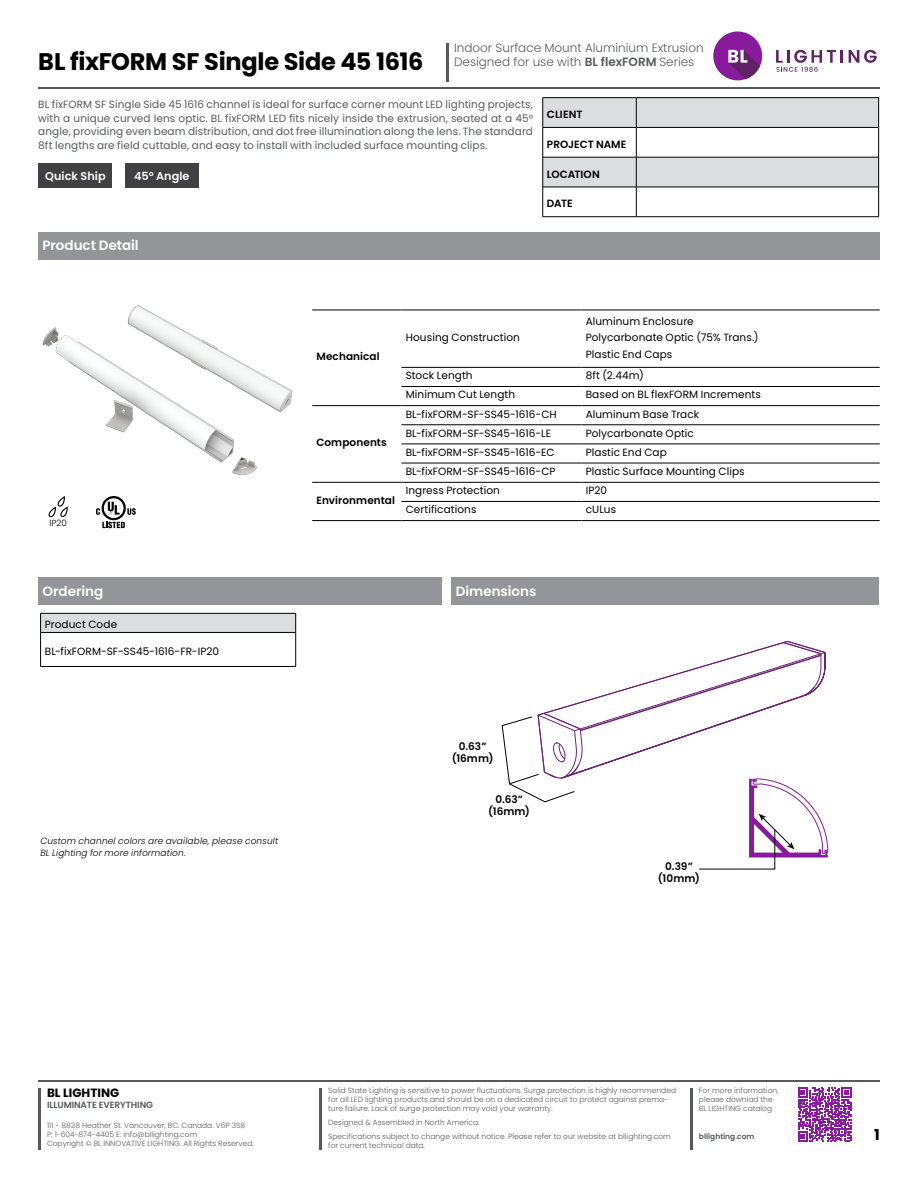
<style>
.page{position:relative;width:918px;height:1188px;background:#fff}
.page>*{position:absolute;margin:0;border:0;box-sizing:border-box;transform-origin:0 0}
.t1{font:700 24px "Poppins";letter-spacing:-.01em;color:#000}
.t2{font:700 15px "Poppins";color:#000}
.t3{font:600 13.5px "Poppins";color:#fff}
.t4{font:300 12px "Poppins";color:#58595b}
.t5{font:700 12px "Poppins";color:#000}
.t6{font:600 11.25px "Poppins";letter-spacing:.005em;color:#fff}
.t7{font:10.5px/16.5px "Poppins";letter-spacing:.01em;color:#000}
.t8{font:10.5px/13.5px "Poppins";letter-spacing:.01em;color:#58595b;text-align:justify}
.t9{font:600 10.5px/12px "Poppins";letter-spacing:.005em;color:#000;text-align:center}
.t10{font:italic 300 9px/12px "Poppins";letter-spacing:.015em;color:#000}
.t11{font:600 9px "Poppins";letter-spacing:-.01em;color:#58595b}
.t12{font:300 8.85px "Poppins";color:#000}
.t13{font:300 7.5px/9px "Poppins";color:#58595b}
.t14{font:600 7.5px "Poppins";color:#58595b}
.s1{font-weight:600}
</style>
<div class="page">
<div style="left:713px;top:32px;width:49px;height:48px;background:#881b9c;border-radius:50%"></div>
<svg style="left:728px;top:50px;width:32px;height:29px"></svg>
<svg style="left:776px;top:50px;width:67px;height:22px"></svg>
<svg style="left:849px;top:50px;width:28px;height:13px"></svg>
<hr style="left:38px;top:87px;width:842px;height:2px;background:#58595b">
<hr style="left:446px;top:44px;width:2px;height:38px;background:#58595b">
<hr style="left:38px;top:1081px;width:842px;height:1px;background:#58595b">
<hr style="left:38px;top:1088px;width:2px;height:62px;background:#58595b">
<hr style="left:319px;top:1088px;width:2px;height:62px;background:#58595b">
<hr style="left:690px;top:1088px;width:2px;height:62px;background:#58595b">
<svg style="left:798px;top:1088px;width:54px;height:53px"></svg>
<hr style="left:543px;top:97px;width:93px;height:1px;background:#000">
<hr style="left:636px;top:97px;width:243px;height:1px;background:#000">
<svg style="left:542px;top:98px;width:337px;height:119px"></svg>
<hr style="left:878px;top:127px;width:1px;height:30px;background:#000">
<hr style="left:542px;top:157px;width:1px;height:30px;background:#000">
<hr style="left:636px;top:157px;width:1px;height:30px;background:#000">
<hr style="left:878px;top:157px;width:1px;height:30px;background:#000">
<hr style="left:542px;top:187px;width:1px;height:30px;background:#000">
<hr style="left:636px;top:187px;width:1px;height:30px;background:#000">
<hr style="left:878px;top:187px;width:1px;height:30px;background:#000">
<svg style="left:48px;top:497px;width:20px;height:20px"></svg>
<svg style="left:96px;top:497px;width:40px;height:31px"></svg>
<hr style="left:401px;top:386px;width:180px;height:1px;background:#000">
<hr style="left:581px;top:386px;width:299px;height:1px;background:#000">
<hr style="left:581px;top:405px;width:299px;height:1px;background:#000">
<hr style="left:581px;top:425px;width:299px;height:1px;background:#000">
<hr style="left:581px;top:444px;width:299px;height:1px;background:#000">
<hr style="left:581px;top:463px;width:299px;height:1px;background:#000">
<hr style="left:401px;top:482px;width:180px;height:1px;background:#000">
<hr style="left:581px;top:482px;width:299px;height:1px;background:#000">
<hr style="left:401px;top:501px;width:180px;height:1px;background:#000">
<hr style="left:581px;top:501px;width:299px;height:1px;background:#000">
<hr style="left:401px;top:463px;width:180px;height:1px;background:#000">
<hr style="left:401px;top:444px;width:180px;height:1px;background:#000">
<hr style="left:401px;top:405px;width:180px;height:1px;background:#000">
<hr style="left:401px;top:425px;width:180px;height:1px;background:#000">
<hr style="left:312px;top:520px;width:89px;height:1px;background:#000">
<hr style="left:401px;top:520px;width:180px;height:1px;background:#000">
<hr style="left:581px;top:520px;width:299px;height:1px;background:#000">
<hr style="left:312px;top:310px;width:89px;height:1px;background:#000">
<hr style="left:401px;top:310px;width:180px;height:1px;background:#000">
<hr style="left:401px;top:367px;width:180px;height:1px;background:#000">
<hr style="left:581px;top:310px;width:299px;height:1px;background:#000">
<hr style="left:581px;top:367px;width:299px;height:1px;background:#000">
<hr style="left:312px;top:405px;width:89px;height:1px;background:#000">
<hr style="left:312px;top:482px;width:89px;height:1px;background:#000">
<div style="left:38px;top:232px;width:842px;height:27px;background:#939598"></div>
<div style="left:38px;top:164px;width:74px;height:24px;background:#414042"></div>
<div style="left:125px;top:164px;width:74px;height:24px;background:#414042"></div>
<img style="left:42px;top:305px;width:251px;height:192px">
<div style="left:38px;top:578px;width:404px;height:27px;background:#939598"></div>
<div style="left:452px;top:578px;width:427px;height:27px;background:#939598"></div>
<div style="left:41px;top:613px;width:255px;height:19px;background:#dcddde"></div>
<hr style="left:40px;top:613px;width:256px;height:1px;background:#000">
<hr style="left:40px;top:666px;width:256px;height:1px;background:#000">
<svg style="left:40px;top:614px;width:1px;height:18px"></svg>
<svg style="left:295px;top:614px;width:1px;height:18px"></svg>
<hr style="left:40px;top:632px;width:1px;height:34px;background:#000">
<hr style="left:295px;top:632px;width:1px;height:34px;background:#000">
<hr style="left:41px;top:632px;width:255px;height:1px;background:#000">
<svg style="left:501px;top:640px;width:327px;height:230px"></svg>
<h3 class="t4" style="left:454px;top:41px;width:251px">Indoor Surface Mount Aluminium Extrusion</h3>
<h1 class="t1" style="left:38px;top:48px;width:387px">BL fixFORM SF Single Side 45 1616</h1>
<h3 class="t4" style="left:454px;top:55px;width:242px">Designed for use with <span class="s1">BL flexFORM</span> Series</h3>
<p class="t8" style="left:38px;top:98px;width:496px">BL fixFORM SF Single Side 45 1616 channel is ideal for surface corner mount LED lighting projects, with a unique curved lens optic. BL fixFORM LED fits nicely inside the extrusion, seated at a 45° angle, providing even beam distribution, and dot free illumination along the lens. The standard 8ft lengths are field cuttable, and easy to install with included surface mounting clips.</p>
<h3 class="t6" style="left:45px;top:169px;width:62px">Quick Ship</h3>
<h3 class="t6" style="left:134px;top:169px;width:57px">45° Angle</h3>
<h3 class="t3" style="left:43px;top:238px;width:98px">Product Detail</h3>
<h3 class="t9" style="left:547px;top:108px;width:37px">CLIENT</h3>
<h3 class="t9" style="left:547px;top:138px;width:81px">PROJECT NAME</h3>
<h3 class="t9" style="left:547px;top:168px;width:54px">LOCATION</h3>
<h3 class="t9" style="left:547px;top:198px;width:27px">DATE</h3>
<h3 class="t9" style="left:316px;top:351px;width:65px">Mechanical</h3>
<h3 class="t7" style="left:406px;top:329px;width:116px">Housing Construction</h3>
<h3 class="t7" style="left:586px;top:313px;width:174px">Aluminum Enclosure<br>Polycarbonate Optic (75% Trans.)<br>Plastic End Caps</h3>
<p class="t12" style="left:49px;top:518px;width:19px">IP20</p>
<h3 class="t9" style="left:316px;top:437px;width:72px">Components</h3>
<h3 class="t9" style="left:316px;top:494px;width:80px">Environmental</h3>
<h3 class="t7" style="left:406px;top:367px;width:68px">Stock Length</h3>
<h3 class="t7" style="left:586px;top:367px;width:60px">8ft (2.44m)</h3>
<h3 class="t7" style="left:406px;top:387px;width:111px">Minimum Cut Length</h3>
<h3 class="t7" style="left:586px;top:387px;width:177px">Based on BL flexFORM Increments</h3>
<h3 class="t7" style="left:406px;top:406px;width:153px">BL-fixFORM-SF-SS45-1616-CH</h3>
<h3 class="t7" style="left:586px;top:406px;width:115px">Aluminum Base Track</h3>
<h3 class="t7" style="left:406px;top:425px;width:147px">BL-fixFORM-SF-SS45-1616-LE</h3>
<h3 class="t7" style="left:586px;top:425px;width:110px">Polycarbonate Optic</h3>
<h3 class="t7" style="left:406px;top:444px;width:150px">BL-fixFORM-SF-SS45-1616-EC</h3>
<h3 class="t7" style="left:586px;top:444px;width:83px">Plastic End Cap</h3>
<h3 class="t7" style="left:406px;top:463px;width:151px">BL-fixFORM-SF-SS45-1616-CP</h3>
<h3 class="t7" style="left:586px;top:463px;width:161px">Plastic Surface Mounting Clips</h3>
<h3 class="t7" style="left:406px;top:482px;width:96px">Ingress Protection</h3>
<h3 class="t7" style="left:586px;top:482px;width:23px">IP20</h3>
<h3 class="t7" style="left:406px;top:502px;width:72px">Certifications</h3>
<h3 class="t7" style="left:586px;top:502px;width:32px">cULus</h3>
<h3 class="t3" style="left:43px;top:584px;width:62px">Ordering</h3>
<h3 class="t3" style="left:456px;top:584px;width:82px">Dimensions</h3>
<h3 class="t7" style="left:45px;top:617px;width:74px">Product Code</h3>
<h3 class="t7" style="left:45px;top:643px;width:176px">BL-fixFORM-SF-SS45-1616-FR-IP20</h3>
<p class="t10" style="left:40px;top:835px;width:239px">Custom channel colors are available, please consult<br>BL Lighting for more information.</p>
<h3 class="t9" style="left:452px;top:741px;width:43px">0.63” (16mm)</h3>
<h3 class="t9" style="left:488px;top:794px;width:43px">0.63” (16mm)</h3>
<h3 class="t9" style="left:658px;top:861px;width:43px">0.39” (10mm)</h3>
<h3 class="t5" style="left:47px;top:1086px;width:74px">BL LIGHTING</h3>
<p class="t11" style="left:47px;top:1100px;width:108px">ILLUMINATE EVERYTHING</p>
<p class="t13" style="left:47px;top:1121px;width:208px">111 - 8838 Heather St. Vancouver, BC. Canada. V6P 3S8<br>P: 1-604-874-4405 E: info@bllighting.com<br>Copyright © BL INNOVATIVE LIGHTING. All Rights Reserved.</p>
<p class="t13" style="left:328px;top:1086px;width:349px">Solid State Lighting is sensitive to power fluctuations. Surge protection is highly recommended for all LED lighting products and should be on a dedicated circuit to protect against prema&shy;ture failure. Lack of surge protection may void your warranty.</p>
<p class="t13" style="left:328px;top:1132px;width:344px">Specifications subject to change without notice. Please refer to our website at bllighting.com for current technical data.</p>
<p class="t13" style="left:328px;top:1118px;width:153px">Designed &amp; Assembled in North America.</p>
<p class="t13" style="left:699px;top:1086px;width:81px">For more information, please downlad the<br>BL LIGHTING catalog</p>
<p class="t14" style="left:699px;top:1132px;width:57px">bllighting.com</p>
<h2 class="t2" style="left:874px;top:1126px;width:7px">1</h2>
</div>
